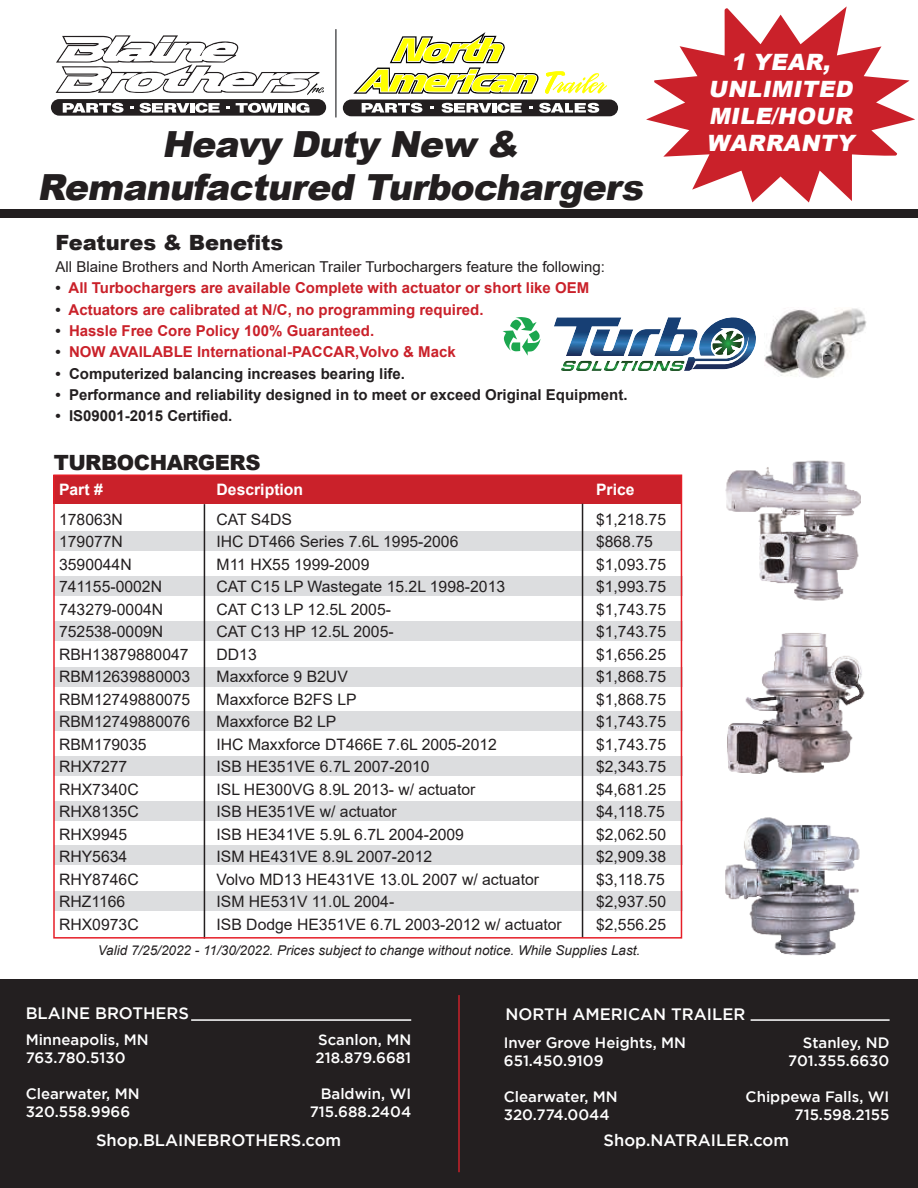
<style>
.page{position:relative;width:918px;height:1188px;background:#fff}
.page>*{position:absolute;margin:0;border:0;box-sizing:border-box;transform-origin:0 0}
.t1{font:italic 900 36px "Arial";letter-spacing:-.01em;color:#231f20}
.t2{font:italic 900 22.5px/27px "Arial";letter-spacing:.015em;color:#fff;text-align:center}
.t3{font:900 21px "Arial";color:#231f20}
.t4{font:900 21px "Arial";letter-spacing:-.025em;color:#231f20}
.t5{font:500 16.5px "Gotham";color:#fff}
.t6{font:15.75px "Arial";color:#231f20}
.t7{font:700 15.75px "Arial";color:#fff}
.t8{font:500 15px/18px "Gotham";color:#fff}
.t9{font:700 15px "Arial";color:#ca212a}
.t10{font:700 15px "Arial";color:#231f20}
.t11{font:15px "Arial";color:#231f20}
.t12{font:italic 13.5px "Arial";color:#231f20}
.s1{color:#231f20}
</style>
<div class="page">
<div style="left:54px;top:577px;width:628px;height:19px;background:#dcdddf"></div>
<div style="left:54px;top:622px;width:628px;height:19px;background:#dcdddf"></div>
<div style="left:54px;top:667px;width:628px;height:19px;background:#dcdddf"></div>
<div style="left:54px;top:711px;width:628px;height:19px;background:#dcdddf"></div>
<div style="left:54px;top:757px;width:628px;height:19px;background:#dcdddf"></div>
<div style="left:54px;top:802px;width:628px;height:19px;background:#dcdddf"></div>
<div style="left:54px;top:846px;width:628px;height:19px;background:#dcdddf"></div>
<div style="left:54px;top:891px;width:628px;height:19px;background:#dcdddf"></div>
<div style="left:54px;top:475px;width:627px;height:29px;background:#ca212a"></div>
<div style="left:53px;top:531px;width:628px;height:20px;background:#dcdddf"></div>
<div style="left:0;top:210px;width:918px;height:8px;background:#231f20"></div>
<svg style="left:646px;top:6px;width:269px;height:196px;fill:#ca212a"></svg>
<div style="left:0;top:979px;width:918px;height:209px;background:#231f20"></div>
<svg style="left:56px;top:35px;width:268px;height:60px"></svg>
<div style="left:51px;top:99px;width:275px;height:17px;background:#231f20;border-radius:8px"></div>
<svg style="left:63px;top:103px;width:61px;height:10px"></svg>
<hr style="left:279px;top:103px;width:4px;height:10px;background:#fff">
<svg style="left:284px;top:103px;width:25px;height:10px"></svg>
<svg style="left:226px;top:106px;width:4px;height:3px"></svg>
<svg style="left:139px;top:103px;width:81px;height:10px"></svg>
<svg style="left:236px;top:103px;width:42px;height:10px"></svg>
<div style="left:343px;top:100px;width:275px;height:16px;background:#231f20;border-radius:8px"></div>
<svg style="left:430px;top:106px;width:4px;height:3px"></svg>
<svg style="left:362px;top:103px;width:61px;height:10px"></svg>
<svg style="left:529px;top:106px;width:4px;height:3px"></svg>
<svg style="left:442px;top:103px;width:80px;height:10px"></svg>
<svg style="left:539px;top:103px;width:60px;height:10px"></svg>
<svg style="left:545px;top:71px;width:62px;height:23px"></svg>
<svg style="left:353px;top:32px;width:186px;height:62px"></svg>
<hr style="left:335px;top:29px;width:2px;height:88px;background:#57585a">
<hr style="left:204px;top:504px;width:1px;height:435px;background:#231f20">
<hr style="left:582px;top:504px;width:1px;height:434px;background:#231f20">
<img style="left:725px;top:817px;width:135px;height:139px">
<img style="left:725px;top:460px;width:136px;height:141px">
<img style="left:727px;top:633px;width:138px;height:141px">
<svg style="left:554px;top:317px;width:202px;height:54px"></svg>
<img style="left:765px;top:308px;width:101px;height:71px">
<svg style="left:503px;top:317px;width:38px;height:39px"></svg>
<hr style="left:458px;top:995px;width:2px;height:177px;background:#ca212a">
<hr style="left:191px;top:1019px;width:220px;height:2px;background:#fff">
<hr style="left:751px;top:1019px;width:139px;height:2px;background:#fff">
<div style="left:53px;top:475px;width:629px;height:464px;border:2px solid #e61e27"></div>
<h2 class="t2" style="left:708px;top:51px;width:149px">1 YEAR,<br>UNLIMITED<br>MILE/HOUR</h2>
<h1 class="t1" style="left:162px;top:130px;width:364px">Heavy Duty New &amp;</h1>
<h2 class="t2" style="left:707px;top:132px;width:149px">WARRANTY</h2>
<h1 class="t1" style="left:37px;top:174px;width:613px">Remanufactured Turbochargers</h1>
<h3 class="t3" style="left:56px;top:227px;width:229px">Features &amp; Benefits</h3>
<p class="t11" style="left:56px;top:260px;width:551px">All Blaine Brothers and North American Trailer Turbochargers feature the following:</p>
<p class="t9" style="left:56px;top:282px;width:535px"><span class="s1">•</span> All Turbochargers are available Complete with actuator or short like OEM</p>
<p class="t9" style="left:56px;top:304px;width:430px"><span class="s1">•</span> Actuators are calibrated at N/C, no programming required.</p>
<p class="t9" style="left:56px;top:325px;width:320px"><span class="s1">•</span> Hassle Free Core Policy 100% Guaranteed.</p>
<p class="t9" style="left:56px;top:346px;width:402px"><span class="s1">•</span> NOW AVAILABLE International-PACCAR,Volvo &amp; Mack</p>
<p class="t10" style="left:56px;top:368px;width:351px">• Computerized balancing increases bearing life.</p>
<p class="t10" style="left:56px;top:389px;width:574px">• Performance and reliability designed in to meet or exceed Original Equipment.</p>
<p class="t10" style="left:56px;top:406px;width:178px">• IS09001-2015 Certified.</p>
<h3 class="t4" style="left:54px;top:455px;width:208px">TURBOCHARGERS</h3>
<p class="t7" style="left:59px;top:484px;width:45px">Part #</p>
<p class="t7" style="left:217px;top:484px;width:88px">Description</p>
<p class="t7" style="left:596px;top:484px;width:40px">Price</p>
<p class="t6" style="left:59px;top:512px;width:65px">178063N</p>
<p class="t6" style="left:217px;top:512px;width:77px">CAT S4DS</p>
<p class="t6" style="left:596px;top:512px;width:72px">$1,218.75</p>
<p class="t6" style="left:59px;top:535px;width:65px">179077N</p>
<p class="t6" style="left:217px;top:535px;width:243px">IHC DT466 Series 7.6L 1995-2006</p>
<p class="t6" style="left:596px;top:535px;width:58px">$868.75</p>
<p class="t6" style="left:59px;top:557px;width:74px">3590044N</p>
<p class="t6" style="left:217px;top:557px;width:154px">M11 HX55 1999-2009</p>
<p class="t6" style="left:596px;top:557px;width:72px">$1,093.75</p>
<p class="t6" style="left:59px;top:580px;width:105px">741155-0002N</p>
<p class="t6" style="left:217px;top:580px;width:290px">CAT C15 LP Wastegate 15.2L 1998-2013</p>
<p class="t6" style="left:596px;top:580px;width:72px">$1,993.75</p>
<p class="t6" style="left:59px;top:602px;width:106px">743279-0004N</p>
<p class="t6" style="left:217px;top:602px;width:176px">CAT C13 LP 12.5L 2005-</p>
<p class="t6" style="left:596px;top:602px;width:72px">$1,743.75</p>
<p class="t6" style="left:59px;top:625px;width:106px">752538-0009N</p>
<p class="t6" style="left:217px;top:625px;width:179px">CAT C13 HP 12.5L 2005-</p>
<p class="t6" style="left:596px;top:625px;width:72px">$1,743.75</p>
<p class="t6" style="left:59px;top:647px;width:131px">RBH13879880047</p>
<p class="t6" style="left:217px;top:647px;width:42px">DD13</p>
<p class="t6" style="left:596px;top:647px;width:72px">$1,656.25</p>
<p class="t6" style="left:59px;top:670px;width:133px">RBM12639880003</p>
<p class="t6" style="left:217px;top:670px;width:133px">Maxxforce 9 B2UV</p>
<p class="t6" style="left:596px;top:670px;width:72px">$1,868.75</p>
<p class="t6" style="left:59px;top:692px;width:133px">RBM12749880075</p>
<p class="t6" style="left:217px;top:692px;width:142px">Maxxforce B2FS LP</p>
<p class="t6" style="left:596px;top:692px;width:72px">$1,868.75</p>
<p class="t6" style="left:59px;top:715px;width:133px">RBM12749880076</p>
<p class="t6" style="left:217px;top:715px;width:121px">Maxxforce B2 LP</p>
<p class="t6" style="left:596px;top:715px;width:72px">$1,743.75</p>
<p class="t6" style="left:59px;top:737px;width:89px">RBM179035</p>
<p class="t6" style="left:217px;top:737px;width:282px">IHC Maxxforce DT466E 7.6L 2005-2012</p>
<p class="t6" style="left:596px;top:737px;width:72px">$1,743.75</p>
<p class="t6" style="left:59px;top:760px;width:70px">RHX7277</p>
<p class="t6" style="left:217px;top:760px;width:215px">ISB HE351VE 6.7L 2007-2010</p>
<p class="t6" style="left:596px;top:760px;width:72px">$2,343.75</p>
<p class="t6" style="left:59px;top:782px;width:81px">RHX7340C</p>
<p class="t6" style="left:217px;top:782px;width:260px">ISL HE300VG 8.9L 2013- w/ actuator</p>
<p class="t6" style="left:596px;top:782px;width:72px">$4,681.25</p>
<p class="t6" style="left:59px;top:805px;width:81px">RHX8135C</p>
<p class="t6" style="left:217px;top:805px;width:182px">ISB HE351VE w/ actuator</p>
<p class="t6" style="left:596px;top:805px;width:70px">$4,118.75</p>
<p class="t6" style="left:59px;top:827px;width:70px">RHX9945</p>
<p class="t6" style="left:217px;top:827px;width:249px">ISB HE341VE 5.9L 6.7L 2004-2009</p>
<p class="t6" style="left:596px;top:827px;width:72px">$2,062.50</p>
<p class="t6" style="left:59px;top:850px;width:70px">RHY5634</p>
<p class="t6" style="left:217px;top:850px;width:217px">ISM HE431VE 8.9L 2007-2012</p>
<p class="t6" style="left:596px;top:850px;width:72px">$2,909.38</p>
<p class="t6" style="left:59px;top:873px;width:81px">RHY8746C</p>
<p class="t6" style="left:217px;top:873px;width:324px">Volvo MD13 HE431VE 13.0L 2007 w/ actuator</p>
<p class="t6" style="left:596px;top:873px;width:70px">$3,118.75</p>
<p class="t6" style="left:59px;top:895px;width:68px">RHZ1166</p>
<p class="t6" style="left:217px;top:895px;width:179px">ISM HE531V 11.0L 2004-</p>
<p class="t6" style="left:596px;top:895px;width:72px">$2,937.50</p>
<p class="t6" style="left:59px;top:918px;width:81px">RHX0973C</p>
<p class="t6" style="left:217px;top:918px;width:347px">ISB Dodge HE351VE 6.7L 2003-2012 w/ actuator</p>
<p class="t6" style="left:596px;top:918px;width:72px">$2,556.25</p>
<p class="t12" style="left:98px;top:945px;width:544px">Valid 7/25/2022 - 11/30/2022. Prices subject to change without notice. While Supplies Last.</p>
<p class="t5" style="left:26px;top:1007px;width:165px">BLAINE BROTHERS</p>
<p class="t5" style="left:505px;top:1008px;width:241px">NORTH AMERICAN TRAILER</p>
<p class="t8" style="left:26px;top:1032px;width:125px">Minneapolis, MN<br>763.780.5130</p>
<p class="t8" style="left:26px;top:1086px;width:115px">Clearwater, MN<br>320.558.9966</p>
<p class="t8" style="left:316px;top:1032px;width:97px">Scanlon, MN<br>218.879.6681</p>
<p class="t8" style="left:310px;top:1086px;width:103px;text-align:right">Baldwin, WI<br>715.688.2404</p>
<p class="t8" style="left:504px;top:1035px;width:184px">Inver Grove Heights, MN<br>651.450.9109</p>
<p class="t8" style="left:504px;top:1089px;width:115px">Clearwater, MN<br>320.774.0044</p>
<p class="t8" style="left:788px;top:1035px;width:103px;text-align:right">Stanley, ND<br>701.355.6630</p>
<p class="t8" style="left:746px;top:1089px;width:145px;text-align:right">Chippewa Falls, WI<br>715.598.2155</p>
<p class="t5" style="left:96px;top:1134px;width:247px">Shop.BLAINEBROTHERS.com</p>
<p class="t5" style="left:604px;top:1134px;width:187px">Shop.NATRAILER.com</p>
</div>
